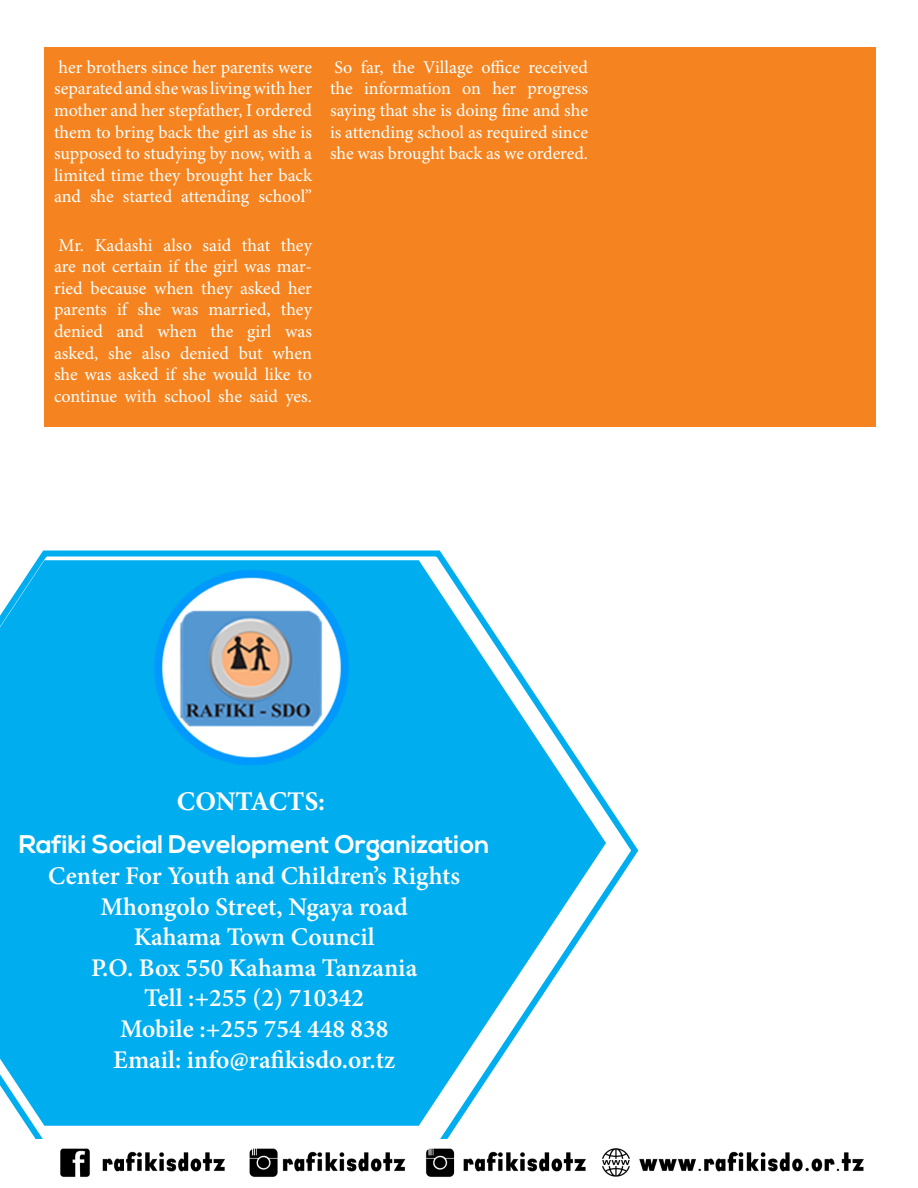
<style>
.page{position:relative;width:918px;height:1188px;background:#fff}
.page>*{position:absolute;margin:0;border:0;box-sizing:border-box;transform-origin:0 0}
.t1{font:700 27px "Minion Pro";color:#fff}
.t2{font:600 25.5px "Minion Pro";color:#fff}
.t3{font:700 25.5px "Nexa";color:#fff}
.t4{font:18px/21.6px "Minion Pro";letter-spacing:-.005em;color:#fff;text-align:justify}
</style>
<div class="page">
<div style="left:45px;top:47px;width:831px;height:380px;background:#f58420"></div>
<svg style="left:27px;top:550px;width:612px;height:589px"></svg>
<svg style="left:0;top:560px;width:606px;height:566px;fill:#00aeef"></svg>
<img style="left:149px;top:565px;width:205px;height:205px;border-radius:103px">
<img style="left:60px;top:1148px;width:804px;height:29px">
<p class="t4" style="left:54px;top:57px;width:260px">her brothers since her parents were separated and she was living with her mother and her stepfather, I ordered them to bring back the girl as she is supposed to studying by now, with a limited time they brought her back and she started attending school”</p>
<p class="t4" style="left:54px;top:235px;width:260px">Mr. Kadashi also said that they are not certain if the girl was mar&shy;ried because when they asked her parents if she was married, they denied and when the girl was asked, she also denied but when she was asked if she would like to continue with school she said yes.</p>
<p class="t4" style="left:330px;top:57px;width:260px">So far, the Village office received the information on her progress saying that she is doing fine and she is attending school as required since she was brought back as we ordered.</p>
<p class="t1" style="left:177px;top:782px;width:150px">CONTACTS:</p>
<p class="t3" style="left:19px;top:830px;width:472px">Rafiki Social Development Organization</p>
<p class="t2" style="left:48px;top:858px;width:414px">Center For Youth and Children’s Rights</p>
<p class="t2" style="left:101px;top:889px;width:309px">Mhongolo Street, Ngaya road</p>
<p class="t2" style="left:134px;top:919px;width:243px">Kahama Town Council</p>
<p class="t2" style="left:91px;top:950px;width:328px">P.O. Box 550 Kahama Tanzania</p>
<p class="t2" style="left:144px;top:981px;width:221px">Tell :+255 (2) 710342</p>
<p class="t2" style="left:120px;top:1011px;width:270px">Mobile :+255 754 448 838</p>
<p class="t2" style="left:113px;top:1042px;width:283px">Email: info@rafikisdo.or.tz</p>
</div>
